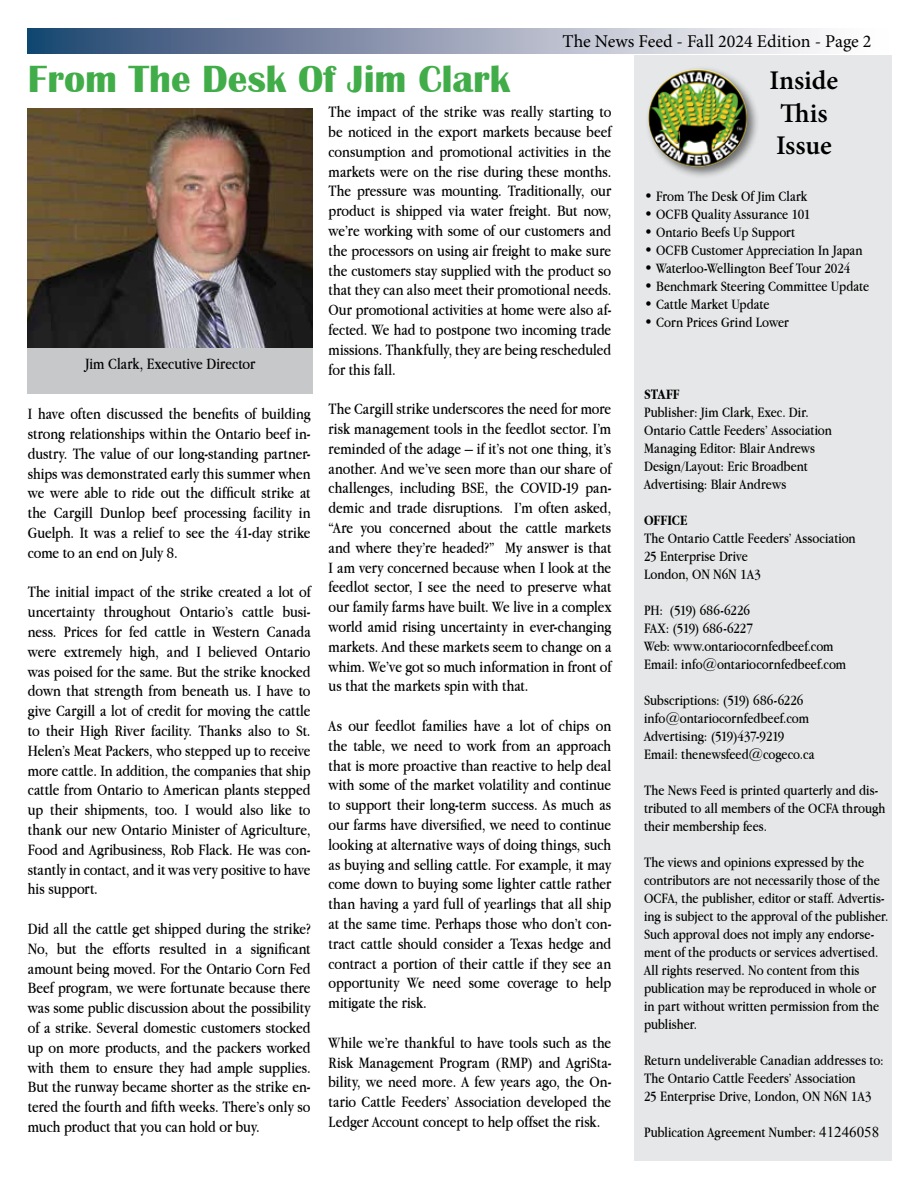
<style>
.page{position:relative;width:918px;height:1188px;background:#fff}
.page>*{position:absolute;margin:0;border:0;box-sizing:border-box;transform-origin:0 0}
.t1{font:700 39px "Britannic";color:#41ad49}
.t2{font:600 27px/32.4px "Minion Pro";letter-spacing:-.005em;color:#000}
.t3{font:18px "Minion Pro";color:#000}
.t4{font:16.5px/19.8px "Apple Garamond";color:#000;text-align:justify}
.t5{font:15px/18px "Apple Garamond";color:#000}
.t6{font:700 15px "Apple Garamond";letter-spacing:.005em;color:#000}
.s1{font-family:"Times New Roman"}
</style>
<div class="page">
<svg style="left:28px;top:28px;width:790px;height:26px"></svg>
<div style="left:635px;top:56px;width:257px;height:1105px;background:#e6e7e8"></div>
<div style="left:645px;top:66px;width:115px;height:114px;background:#000;opacity:.53"></div>
<img style="left:647px;top:69px;width:101px;height:98px">
<img style="left:28px;top:108px;width:285px;height:240px">
<div style="left:28px;top:348px;width:285px;height:46px;background:#c7c8ca"></div>
<p class="t3" style="left:562px;top:29px;width:311px">The News Feed - Fall 2024 Edition - Page 2</p>
<h1 class="t1" style="left:28px;top:57px;width:484px">From The Desk Of Jim Clark</h1>
<p class="t4" style="left:85px;top:354px;width:172px">Jim Clark, Executive Director</p>
<p class="t4" style="left:28px;top:404px;width:284px">I have often discussed the benefits of building strong relationships within the Ontario beef in&shy;dustry. The value of our long-standing partner&shy;ships was demonstrated early this summer when we were able to ride out the difficult strike at the Cargill Dunlop beef processing facility in Guelph. It was a relief to see the 41-day strike come to an end on July 8.</p>
<p class="t4" style="left:28px;top:582px;width:284px">The initial impact of the strike created a lot of uncertainty throughout Ontario’s cattle busi&shy;ness. Prices for fed cattle in Western Canada were extremely high, and I believed Ontario was poised for the same. But the strike knocked down that strength from beneath us. I have to give Cargill a lot of credit for moving the cattle to their High River facility. Thanks also to St.<br>Helen’s Meat Packers, who stepped up to receive more cattle. In addition, the companies that ship cattle from Ontario to American plants stepped up their shipments, too. I would also like to thank our new Ontario Minister of Agriculture, Food and Agribusiness, Rob Flack. He was con&shy;stantly in contact, and it was very positive to have his support.</p>
<p class="t4" style="left:28px;top:918px;width:284px">Did all the cattle get shipped during the strike?<br>No, but the efforts resulted in a significant amount being moved. For the Ontario Corn Fed Beef program, we were fortunate because there was some public discussion about the possibility of a strike. Several domestic customers stocked up on more products, and the packers worked with them to ensure they had ample supplies.<br>But the runway became shorter as the strike en&shy;tered the fourth and fifth weeks. There’s only so much product that you can hold or buy.</p>
<p class="t4" style="left:329px;top:102px;width:284px">The impact of the strike was really starting to be noticed in the export markets because beef consumption and promotional activities in the markets were on the rise during these months.<br>The pressure was mounting. Traditionally, our product is shipped via water freight. But now, we’re working with some of our customers and the processors on using air freight to make sure the customers stay supplied with the product so that they can also meet their promotional needs.<br>Our promotional activities at home were also af&shy;fected. We had to postpone two incoming trade missions. Thankfully, they are being rescheduled for this fall.</p>
<p class="t4" style="left:329px;top:399px;width:284px">The Cargill strike underscores the need for more risk management tools in the feedlot sector. I’m reminded of the adage – if it’s not one thing, it’s another. And we’ve seen more than our share of challenges, including BSE, the COVID-19 pan&shy;demic and trade disruptions. I’m often asked, “Are you concerned about the cattle markets and where they’re headed?” My answer is that I am very concerned because when I look at the feedlot sector, I see the need to preserve what our family farms have built. We live in a complex world amid rising uncertainty in ever-changing markets. And these markets seem to change on a whim. We’ve got so much information in front of us that the markets spin with that.</p>
<p class="t4" style="left:329px;top:716px;width:284px">As our feedlot families have a lot of chips on the table, we need to work from an approach that is more proactive than reactive to help deal with some of the market volatility and continue to support their long-term success. As much as our farms have diversified, we need to continue looking at alternative ways of doing things, such as buying and selling cattle. For example, it may come down to buying some lighter cattle rather than having a yard full of yearlings that all ship at the same time. Perhaps those who don’t con&shy;tract cattle should consider a Texas hedge and contract a portion of their cattle if they see an opportunity We need some coverage to help mitigate the risk.</p>
<p class="t4" style="left:329px;top:1032px;width:284px">While we’re thankful to have tools such as the Risk Management Program (RMP) and AgriSta&shy;bility, we need more. A few years ago, the On&shy;tario Cattle Feeders’ Association developed the Ledger Account concept to help offset the risk.</p>
<h2 class="t2" style="left:770px;top:64px;width:70px">Inside<br>This<br>Issue</h2>
<p class="t5" style="left:644px;top:187px;width:165px">• From The Desk Of Jim Clark</p>
<p class="t5" style="left:644px;top:205px;width:168px">• OCFB Quality Assurance 101</p>
<p class="t5" style="left:644px;top:223px;width:153px">• Ontario Beefs Up Support</p>
<p class="t5" style="left:644px;top:241px;width:220px">• OCFB Customer Appreciation In Japan</p>
<p class="t5" style="left:644px;top:259px;width:208px">• Waterloo-Wellington Beef Tour 2024</p>
<p class="t5" style="left:644px;top:277px;width:227px">• Benchmark Steering Committee Update</p>
<p class="t5" style="left:644px;top:295px;width:127px">• Cattle Market Update</p>
<p class="t5" style="left:644px;top:313px;width:146px">• Corn Prices Grind Lower</p>
<p class="t6" style="left:644px;top:386px;width:37px">STAFF</p>
<p class="t5" style="left:644px;top:403px;width:189px">Publisher: Jim Clark, Exec. Dir.<br>Ontario Cattle Feeders’ Association<br>Managing Editor: Blair Andrews<br>Design/Layout: Eric Broadbent<br>Advertising: Blair Andrews</p>
<p class="t6" style="left:644px;top:512px;width:45px">OFFICE</p>
<p class="t5" style="left:644px;top:529px;width:213px">The Ontario Cattle Feeders’ Association<br>25 Enterprise Drive<br>London, ON N6N 1A3</p>
<p class="t5" style="left:644px;top:601px;width:204px">PH: (519) 686-6226<br>FAX: (519) 686-6227<br>Web: www.ontariocornfedbeef.com<br>Email: info@ontariocornfedbeef.com</p>
<p class="t5" style="left:644px;top:691px;width:172px">Subscriptions: (519) 686-6226 info@ontariocornfedbeef.com<br>Advertising: (519)437-9219<br>Email: thenewsfeed@cogeco.ca</p>
<p class="t5" style="left:644px;top:781px;width:243px">The News Feed is printed quarterly and dis&shy;tributed to all members of the OCFA through their membership fees.</p>
<p class="t5" style="left:644px;top:853px;width:246px">The views and opinions expressed by the contributors are not necessarily those of the OCFA, the publisher, editor or staff. Advertis&shy;ing is subject to the approval of the publisher.<br>Such approval does not imply any endorse&shy;ment of the products or services advertised.<br>All rights reserved. No content from this publication may be reproduced in whole or in part without written permission from the publisher.</p>
<p class="t5" style="left:644px;top:1051px;width:241px">Return undeliverable Canadian addresses to:<br>The Ontario Cattle Feeders’ Association<br>25 Enterprise Drive, London, ON N6N 1A3</p>
<p class="t5" style="left:644px;top:1123px;width:237px">Publication Agreement Number: <span class="s1">41246058</span></p>
</div>
